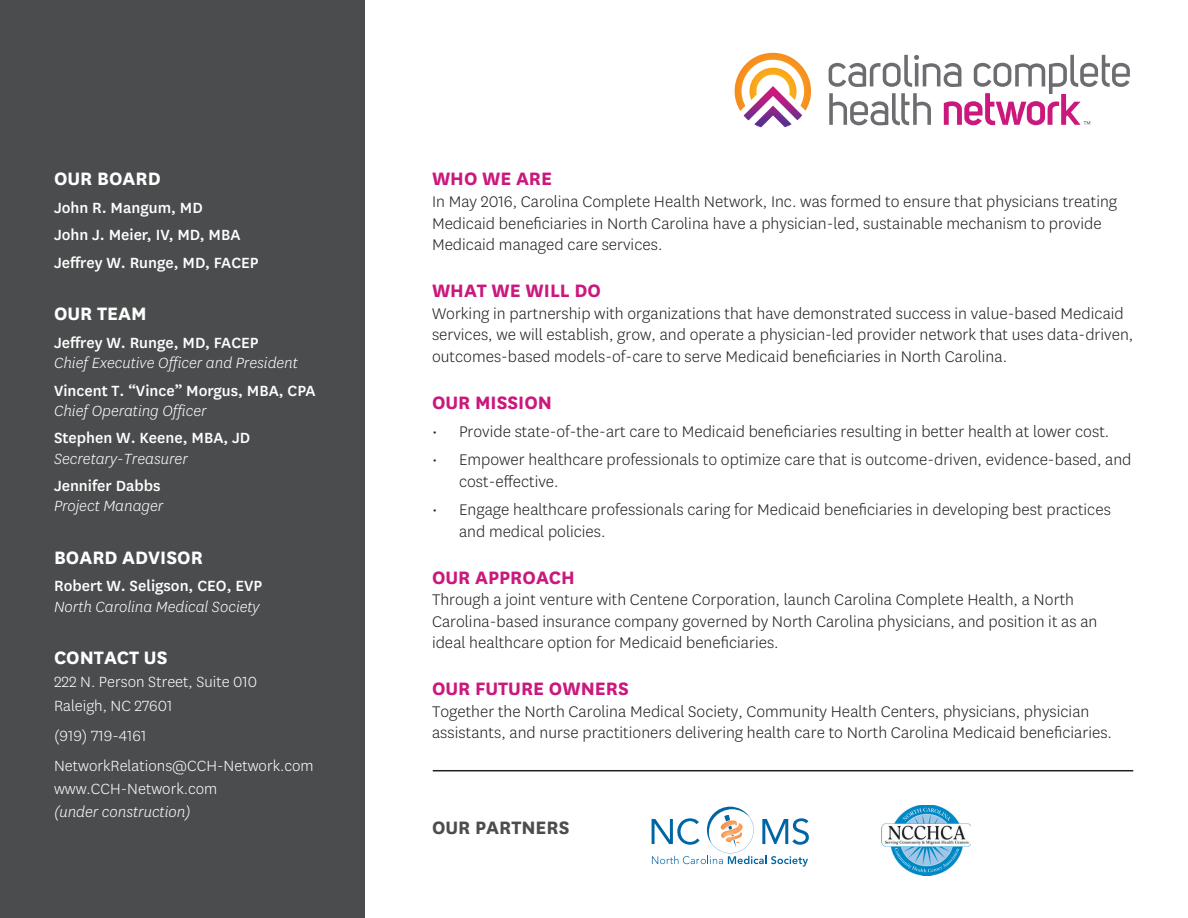
<style>
.page{position:relative;width:1188px;height:918px;background:#fff}
.page>*{position:absolute;margin:0;border:0;box-sizing:border-box;transform-origin:0 0}
.t1{font:700 21px "Centene Sans";color:#ca187d}
.t2{font:700 21px "Centene Sans";color:#fff}
.t3{font:700 21px "Centene Sans";color:#4b4c4d}
.t4{font:300 18px/21.6px "Centene Sans";color:#231f20}
.Paragraph_Style_2{font:500 17.25px "Centene Sans";color:#fff}
.Paragraph_Style_2-2{font:italic 300 17.25px "Centene Sans";color:#fff}
.Paragraph_Style_2-3{font:300 17.25px "Centene Sans";color:#fff}
</style>
<div class="page">
<div style="left:0;top:0;width:364px;height:918px;background:#4b4c4d"></div>
<svg style="left:734px;top:53px;width:77px;height:74px"></svg>
<svg style="left:829px;top:55px;width:301px;height:71px"></svg>
<hr style="left:433px;top:770px;width:700px;height:1px;background:#231f20">
<svg style="left:652px;top:807px;width:157px;height:60px"></svg>
<img style="left:881px;top:824px;width:90px;height:52px">
<img style="left:882px;top:805px;width:88px;height:70px">
<p class="t2" style="left:54px;top:167px;width:108px">OUR BOARD</p>
<p class="Paragraph_Style_2" style="left:54px;top:198px;width:150px">John R. Mangum, MD</p>
<p class="Paragraph_Style_2" style="left:54px;top:226px;width:188px">John J. Meier, IV, MD, MBA</p>
<p class="Paragraph_Style_2" style="left:54px;top:253px;width:206px">Jeffrey W. Runge, MD, FACEP</p>
<p class="t2" style="left:54px;top:302px;width:94px">OUR TEAM</p>
<p class="Paragraph_Style_2" style="left:54px;top:333px;width:206px">Jeffrey W. Runge, MD, FACEP</p>
<p class="Paragraph_Style_2-2" style="left:54px;top:354px;width:245px">Chief Executive Officer and President</p>
<p class="Paragraph_Style_2" style="left:54px;top:381px;width:263px">Vincent T. “Vince” Morgus, MBA, CPA</p>
<p class="Paragraph_Style_2-2" style="left:54px;top:402px;width:154px">Chief Operating Officer</p>
<p class="Paragraph_Style_2" style="left:54px;top:429px;width:198px">Stephen W. Keene, MBA, JD</p>
<p class="Paragraph_Style_2-2" style="left:54px;top:450px;width:135px">Secretary-Treasurer</p>
<p class="Paragraph_Style_2" style="left:54px;top:477px;width:108px">Jennifer Dabbs</p>
<p class="Paragraph_Style_2-2" style="left:54px;top:497px;width:111px">Project Manager</p>
<p class="t2" style="left:54px;top:545px;width:150px">BOARD ADVISOR</p>
<p class="Paragraph_Style_2" style="left:54px;top:577px;width:210px">Robert W. Seligson, CEO, EVP</p>
<p class="Paragraph_Style_2-2" style="left:54px;top:598px;width:207px">North Carolina Medical Society</p>
<p class="t2" style="left:54px;top:645px;width:115px">CONTACT US</p>
<p class="Paragraph_Style_2-3" style="left:54px;top:672px;width:205px">222 N. Person Street, Suite 010</p>
<p class="Paragraph_Style_2-3" style="left:54px;top:695px;width:120px">Raleigh, NC 27601</p>
<p class="Paragraph_Style_2-3" style="left:54px;top:725px;width:94px">(919) 719-4161</p>
<p class="Paragraph_Style_2-3" style="left:54px;top:755px;width:261px">NetworkRelations@CCH-Network.com</p>
<p class="Paragraph_Style_2-3" style="left:54px;top:779px;width:165px">www.CCH-Network.com</p>
<p class="Paragraph_Style_2-2" style="left:54px;top:803px;width:138px">(under construction)</p>
<p class="t1" style="left:432px;top:167px;width:122px">WHO WE ARE</p>
<p class="t4" style="left:432px;top:191px;width:687px">In May 2016, Carolina Complete Health Network, Inc. was formed to ensure that physicians treating<br>Medicaid beneficiaries in North Carolina have a physician-led, sustainable mechanism to provide<br>Medicaid managed care services.</p>
<p class="t1" style="left:432px;top:278px;width:170px">WHAT WE WILL DO</p>
<p class="t4" style="left:432px;top:302px;width:703px">Working in partnership with organizations that have demonstrated success in value-based Medicaid services, we will establish, grow, and operate a physician-led provider network that uses data-driven, outcomes-based models-of-care to serve Medicaid beneficiaries in North Carolina.</p>
<p class="t1" style="left:432px;top:390px;width:122px">OUR MISSION</p>
<p class="t4" style="left:432px;top:421px;width:679px">• Provide state-of-the-art care to Medicaid beneficiaries resulting in better health at lower cost.</p>
<p class="t4" style="left:459px;top:449px;width:674px;text-indent:-27px">• Empower healthcare professionals to optimize care that is outcome-driven, evidence-based, and cost-effective.</p>
<p class="t4" style="left:459px;top:499px;width:653px;text-indent:-27px">• Engage healthcare professionals caring for Medicaid beneficiaries in developing best practices and medical policies.</p>
<p class="t1" style="left:432px;top:565px;width:144px">OUR APPROACH</p>
<p class="t4" style="left:432px;top:589px;width:667px">Through a joint venture with Centene Corporation, launch Carolina Complete Health, a North<br>Carolina-based insurance company governed by North Carolina physicians, and position it as an ideal healthcare option for Medicaid beneficiaries.</p>
<p class="t1" style="left:432px;top:676px;width:198px">OUR FUTURE OWNERS</p>
<p class="t4" style="left:432px;top:701px;width:682px">Together the North Carolina Medical Society, Community Health Centers, physicians, physician assistants, and nurse practitioners delivering health care to North Carolina Medicaid beneficiaries.</p>
<p class="t3" style="left:432px;top:815px;width:139px">OUR PARTNERS</p>
</div>
